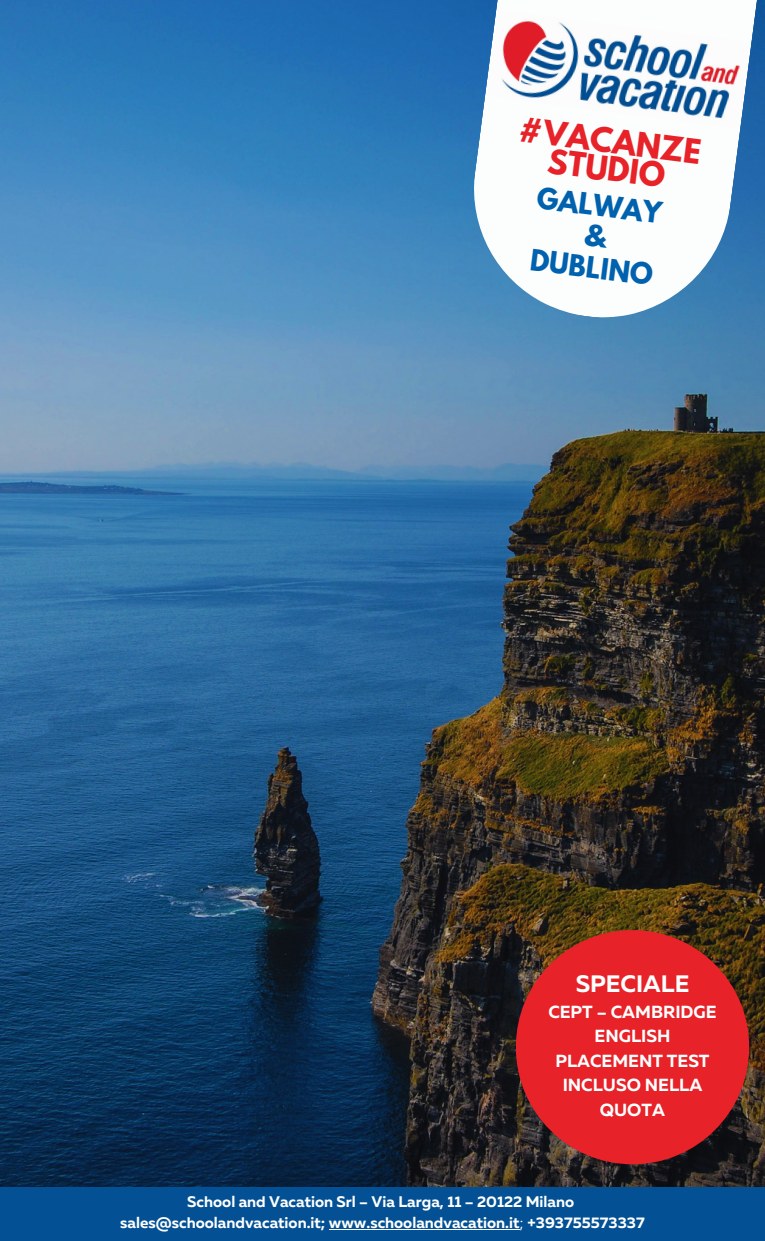
<style>
.page{position:relative;width:765px;height:1241px;background:#fff}
.page>*{position:absolute;margin:0;border:0;box-sizing:border-box;transform-origin:0 0}
.t1{font:700 30px/28.1px "League Spartan";color:#e72228;text-align:center}
.t2{font:700 26.12px "League Spartan";color:#0061ae}
.t3{font:700 23.75px "Muller";color:#fff}
.t4{font:700 17.5px/24.4px "Muller";color:#fff;text-align:center}
.t5{font:700 15.38px "Muller";color:#fff}
.s1{font-weight:400}
</style>
<div class="page">
<img style="left:0;top:0;width:765px;height:1187px">
<svg style="left:468px;top:0;width:297px;height:318px"></svg>
<img style="left:487px;top:10px;width:263px;height:119px">
<div style="left:0;top:1187px;width:765px;height:53px;background:#035194"></div>
<div style="left:516px;top:930px;width:233px;height:234px;background:#e72228;border-radius:50%"></div>
<hr style="left:329px;top:1229px;width:190px;height:1px;background:#fff">
<svg style="left:584px;top:223px;width:26px;height:25px"></svg>
<p class="t1" style="left:520px;top:119px;width:185px;rotate:7deg">#VACANZE<br>STUDIO</p>
<p class="t2" style="left:539px;top:185px;width:127px;rotate:7deg">GALWAY</p>
<p class="t2" style="left:532px;top:246px;width:125px;rotate:7deg">DUBLINO</p>
<p class="t3" style="left:576px;top:973px;width:115px">SPECIALE</p>
<p class="t4" style="left:548px;top:1001px;width:170px">CEPT – CAMBRIDGE<br>ENGLISH<br>PLACEMENT TEST<br>INCLUSO NELLA<br>QUOTA</p>
<p class="t5" style="left:187px;top:1195px;width:389px">School and Vacation Srl – Via Larga, 11 – 20122 Milano</p>
<p class="t5" style="left:120px;top:1216px;width:526px">sales@schoolandvacation.it; www.schoolandvacation.it<span class="s1">;</span> +393755573337</p>
</div>
